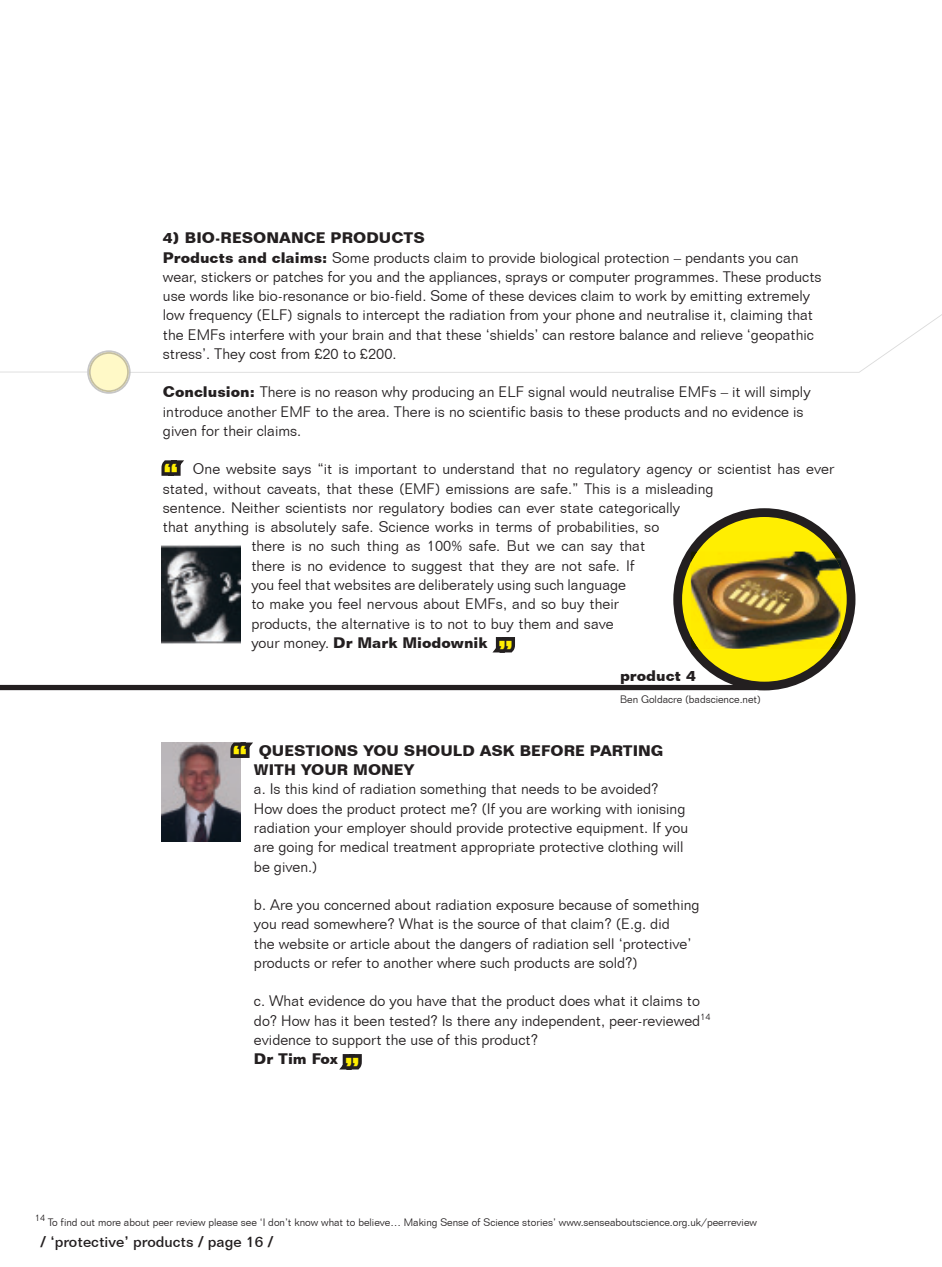
<style>
.page{position:relative;width:942px;height:1267px;background:#fff}
.page>*{position:absolute;margin:0;border:0;box-sizing:border-box;transform-origin:0 0}
.t1{font:700 28px "Folio BT";color:#ffee01}
.t2{font:300 14.88px/19.2px "Folio BT";color:#231f20}
.t3{font:700 14.88px/19.2px "Folio BT";color:#231f20}
.t4{font:500 14.88px "Folio BT";color:#231f20}
.t5{font:300 10.5px "Folio BT";color:#231f20}
.t6{font:300 9.1px "Folio BT";color:#231f20}
.s1{font-weight:700}
.s2{font-weight:300}
.s3{font-family:"Helvetica Neue";font-weight:700}
</style>
<div class="page">
<img style="left:161px;top:545px;width:79px;height:99px">
<div style="left:0;top:684px;width:755px;height:6px;background:#231f20"></div>
<img style="left:161px;top:742px;width:79px;height:99px">
<svg style="left:0;top:314px;width:942px;height:79px"></svg>
<svg style="left:161px;top:460px;width:23px;height:16px"></svg>
<svg style="left:225px;top:742px;width:28px;height:19px"></svg>
<svg style="left:492px;top:637px;width:23px;height:16px"></svg>
<svg style="left:339px;top:1054px;width:23px;height:16px"></svg>
<svg style="left:673px;top:508px;width:182px;height:182px"></svg>
<img style="left:690px;top:551px;width:151px;height:97px">
<p class="t2" style="left:163px;top:228px;width:660px"><span class="s1">4) BIO-RESONANCE PRODUCTS<br>Products and claims:</span> Some products claim to provide biological protection – pendants you can wear, stickers or patches for you and the appliances, sprays or computer programmes. These products use words like bio-resonance or bio-field. Some of these devices claim to work by emitting extremely low frequency (ELF) signals to intercept the radiation from your phone and neutralise it, claiming that the EMFs interfere with your brain and that these ‘shields’ can restore balance and relieve ‘geopathic stress’. They cost from £20 to £200.</p>
<p class="t2" style="left:163px;top:382px;width:649px"><span class="s1">Conclusion:</span> There is no reason why producing an ELF signal would neutralise EMFs – it will simply introduce another EMF to the area. There is no scientific basis to these products and no evidence is given for their claims.</p>
<p class="t2" style="left:193px;top:459px;width:643px">One website says “it is important to understand that no regulatory agency or scientist has ever</p>
<p class="t2" style="left:163px;top:478px;width:552px">stated, without caveats, that these (EMF) emissions are safe.” This is a misleading</p>
<p class="t2" style="left:163px;top:498px;width:519px">sentence. Neither scientists nor regulatory bodies can ever state categorically</p>
<p class="t2" style="left:163px;top:517px;width:498px">that anything is absolutely safe. Science works in terms of probabilities, so</p>
<p class="t2" style="left:251px;top:536px;width:395px">there is no such thing as 100% safe. But we can say that</p>
<p class="t2" style="left:251px;top:555px;width:385px">there is no evidence to suggest that they are not safe. If</p>
<p class="t2" style="left:251px;top:575px;width:376px">you feel that websites are deliberately using such language</p>
<p class="t2" style="left:251px;top:594px;width:369px">to make you feel nervous about EMFs, and so buy their</p>
<p class="t2" style="left:251px;top:613px;width:364px">products, the alternative is to not to buy them and save</p>
<p class="t3" style="left:251px;top:632px;width:238px"><span class="s2">your money.</span> Dr Mark Miodownik</p>
<h1 class="t1" style="left:163px;top:456px;width:18px">“</h1>
<h1 class="t1" style="left:497px;top:633px;width:18px">”</h1>
<p class="t3" style="left:620px;top:666px;width:77px">product 4</p>
<p class="t5" style="left:620px;top:692px;width:142px">Ben Goldacre (badscience.net)</p>
<p class="t3" style="left:254px;top:740px;width:411px;text-indent:5px">QUESTIONS YOU SHOULD ASK BEFORE PARTING<br>WITH YOUR MONEY</p>
<p class="t2" style="left:254px;top:779px;width:436px">a. Is this kind of radiation something that needs to be avoided?<br>How does the product protect me? (If you are working with ionising radiation your employer should provide protective equipment. If you are going for medical treatment appropriate protective clothing will be given.)</p>
<p class="t2" style="left:254px;top:894px;width:447px">b. Are you concerned about radiation exposure because of something you read somewhere? What is the source of that claim? (E.g. did<br>the website or article about the dangers of radiation sell ‘protective’ products or refer to another where such products are sold?)</p>
<p class="t2" style="left:254px;top:991px;width:458px">c. What evidence do you have that the product does what it claims to do? How has it been tested? Is there any independent, peer-reviewed<sup>14 </sup>evidence to support the use of this product?</p>
<p class="t3" style="left:254px;top:1048px;width:85px">Dr Tim Fox</p>
<h1 class="t1" style="left:232px;top:738px;width:18px">“</h1>
<h1 class="t1" style="left:344px;top:1050px;width:18px">”</h1>
<p class="t6" style="left:35px;top:1211px;width:12px">14</p>
<p class="t5" style="left:48px;top:1215px;width:710px">To find out more about peer review please see ‘I don’t know what to believe… Making Sense of Science stories’ www.senseaboutscience.org.uk/peerreview</p>
<p class="t4" style="left:40px;top:1232px;width:234px"><span class="s3">/</span> ‘protective’ products <span class="s3">/</span> page 16 <span class="s3">/</span></p>
</div>
